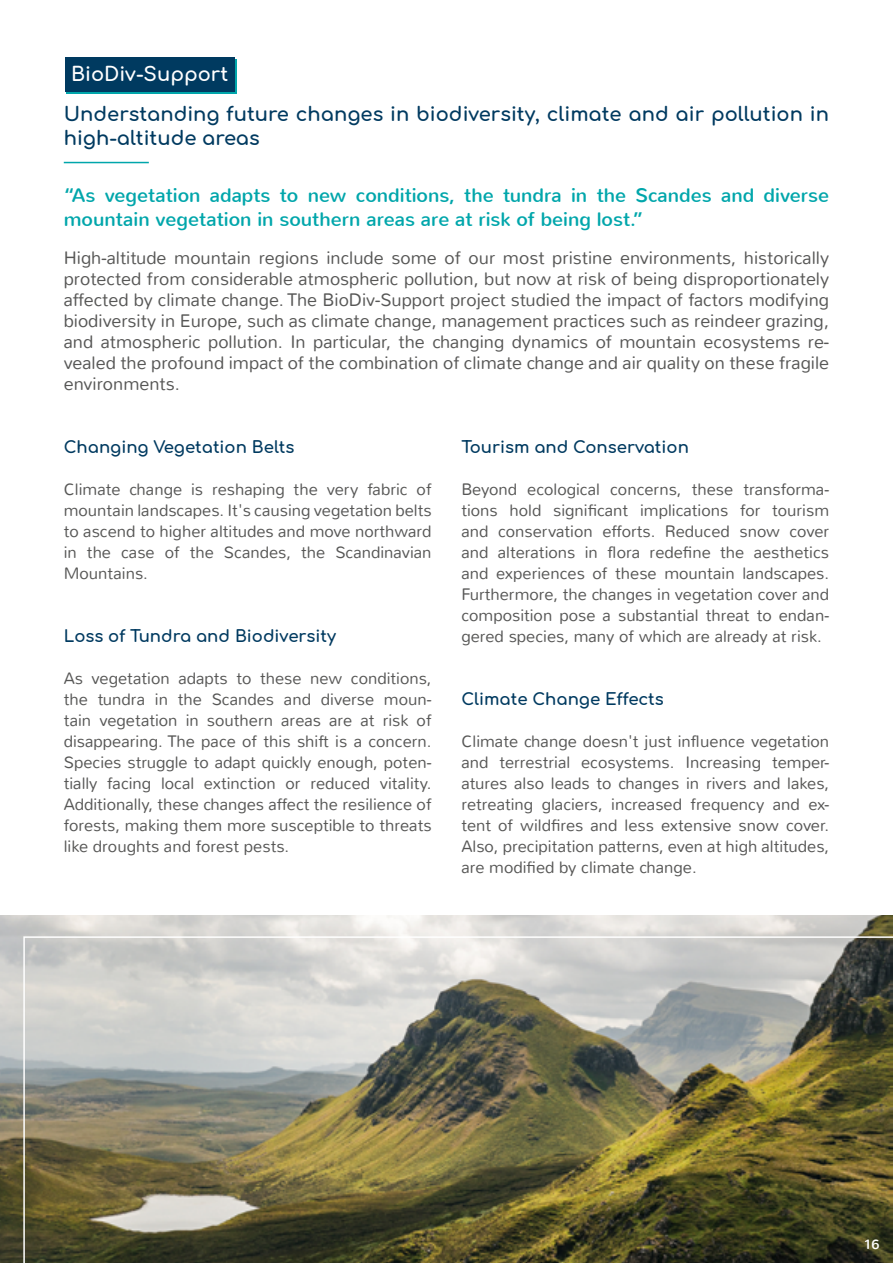
<style>
.page{position:relative;width:893px;height:1263px;background:#fff}
.page>*{position:absolute;margin:0;border:0;box-sizing:border-box;transform-origin:0 0}
.t1{font:19.5px/23.4px "Nunito";color:#00a6ab}
.t2{font:19.5px/23.4px "Comfortaa";color:#003a60}
.t3{font:19.5px "Comfortaa";color:#fff}
.t4{font:300 18px/21px "Nunito";color:#575756;text-align:justify}
.t5{font:300 16.5px/21px "Nunito";color:#575756;text-align:justify}
.t6{font:16.5px "Comfortaa";color:#003a60}
.t7{font:13.5px "Nunito";color:#fff}
</style>
<div class="page">
<img style="left:0;top:915px;width:893px;height:348px">
<div style="left:67px;top:60px;width:170px;height:34px;background:#00a6ab"></div>
<div style="left:65px;top:57px;width:170px;height:35px;background:#003a60"></div>
<hr style="left:64px;top:162px;width:85px;height:1px;background:#00a6ab">
<img style="left:23px;top:936px;width:870px;height:327px">
<p class="t3" style="left:71px;top:56px;width:159px">BioDiv-Support</p>
<p class="t2" style="left:64px;top:100px;width:767px">Understanding future changes in biodiversity, climate and air pollution in high-altitude areas</p>
<p class="t1" style="left:64px;top:184px;width:767px">“As vegetation adapts to new conditions, the tundra in the Scandes and diverse mountain vegetation in southern areas are at risk of being lost.”</p>
<p class="t4" style="left:64px;top:247px;width:767px">High-altitude mountain regions include some of our most pristine environments, historically protected from considerable atmospheric pollution, but now at risk of being disproportionately affected by climate change. The BioDiv-Support project studied the impact of factors modifying biodiversity in Europe, such as climate change, management practices such as reindeer grazing, and atmospheric pollution. In particular, the changing dynamics of mountain ecosystems re&shy;vealed the profound impact of the combination of climate change and air quality on these fragile environments.</p>
<p class="t6" style="left:64px;top:432px;width:232px">Changing Vegetation Belts</p>
<p class="t5" style="left:64px;top:479px;width:369px">Climate change is reshaping the very fabric of mountain landscapes. It's causing vegetation belts to ascend to higher altitudes and move northward in the case of the Scandes, the Scandinavian Mountains.</p>
<p class="t6" style="left:64px;top:621px;width:274px">Loss of Tundra and Biodiversity</p>
<p class="t5" style="left:64px;top:668px;width:369px">As vegetation adapts to these new conditions, the tundra in the Scandes and diverse moun&shy;tain vegetation in southern areas are at risk of disappearing. The pace of this shift is a concern.<br>Species struggle to adapt quickly enough, poten&shy;tially facing local extinction or reduced vitality.<br>Additionally, these changes affect the resilience of forests, making them more susceptible to threats like droughts and forest pests.</p>
<p class="t6" style="left:461px;top:432px;width:229px">Tourism and Conservation</p>
<p class="t5" style="left:461px;top:479px;width:369px">Beyond ecological concerns, these transforma&shy;tions hold significant implications for tourism and conservation efforts. Reduced snow cover and alterations in flora redefine the aesthetics and experiences of these mountain landscapes.<br>Furthermore, the changes in vegetation cover and composition pose a substantial threat to endan&shy;gered species, many of which are already at risk.</p>
<p class="t6" style="left:461px;top:684px;width:204px">Climate Change Effects</p>
<p class="t5" style="left:461px;top:731px;width:369px">Climate change doesn't just influence vegetation and terrestrial ecosystems. Increasing temper&shy;atures also leads to changes in rivers and lakes, retreating glaciers, increased frequency and ex&shy;tent of wildfires and less extensive snow cover.<br>Also, precipitation patterns, even at high altitudes, are modified by climate change.</p>
<p class="t7" style="left:864px;top:1236px;width:17px">16</p>
</div>
